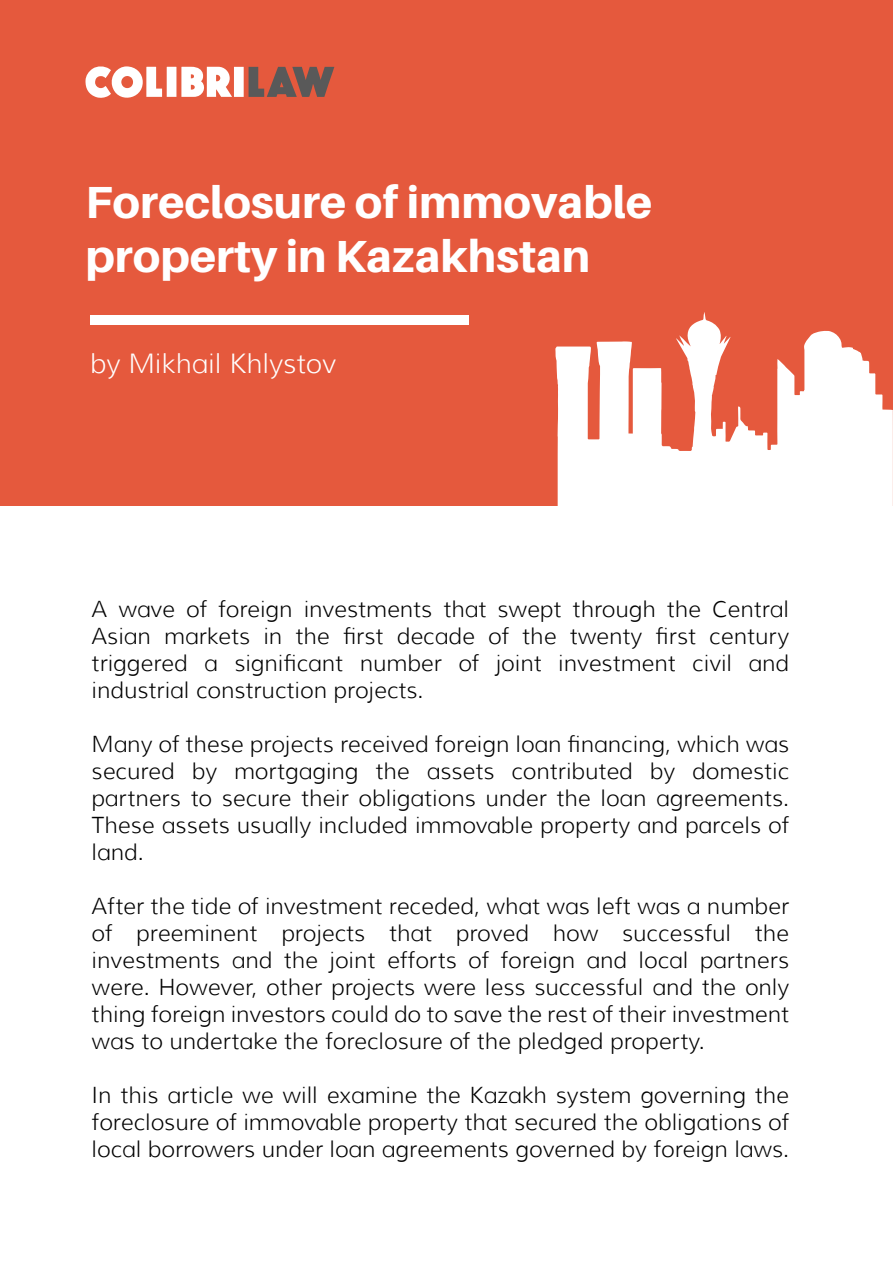
<style>
.page{position:relative;width:893px;height:1263px;background:#fff}
.page>*{position:absolute;margin:0;border:0;box-sizing:border-box;transform-origin:0 0}
.t1{font:800 45px/54px "Aileron";color:#fff}
.t2{font:300 27px "Muli";color:#fff}
.t3{font:300 22.5px/27px "Muli";color:#000;text-align:justify}
</style>
<div class="page">
<div style="left:0;top:0;width:893px;height:506px;background:#e5593d"></div>
<svg style="left:85px;top:66px;width:249px;height:32px"></svg>
<div style="left:90px;top:315px;width:378px;height:9px;background:#fff"></div>
<svg style="left:555px;top:312px;width:338px;height:194px;fill:#fff"></svg>
<h1 class="t1" style="left:85px;top:175px;width:568px">Foreclosure of immovable property in Kazakhstan</h1>
<p class="t2" style="left:90px;top:346px;width:248px">by Mikhail Khlystov</p>
<p class="t3" style="left:92px;top:595px;width:699px">A wave of foreign investments that swept through the Central Asian markets in the first decade of the twenty first century triggered a significant number of joint investment civil and industrial construction projects.</p>
<p class="t3" style="left:92px;top:730px;width:699px">Many of these projects received foreign loan financing, which was secured by mortgaging the assets contributed by domestic partners to secure their obligations under the loan agreements.<br>These assets usually included immovable property and parcels of land.</p>
<p class="t3" style="left:92px;top:892px;width:699px">After the tide of investment receded, what was left was a number of preeminent projects that proved how successful the investments and the joint efforts of foreign and local partners were. However, other projects were less successful and the only thing foreign investors could do to save the rest of their investment was to undertake the foreclosure of the pledged property.</p>
<p class="t3" style="left:92px;top:1081px;width:699px">In this article we will examine the Kazakh system governing the foreclosure of immovable property that secured the obligations of local borrowers under loan agreements governed by foreign laws.</p>
</div>
